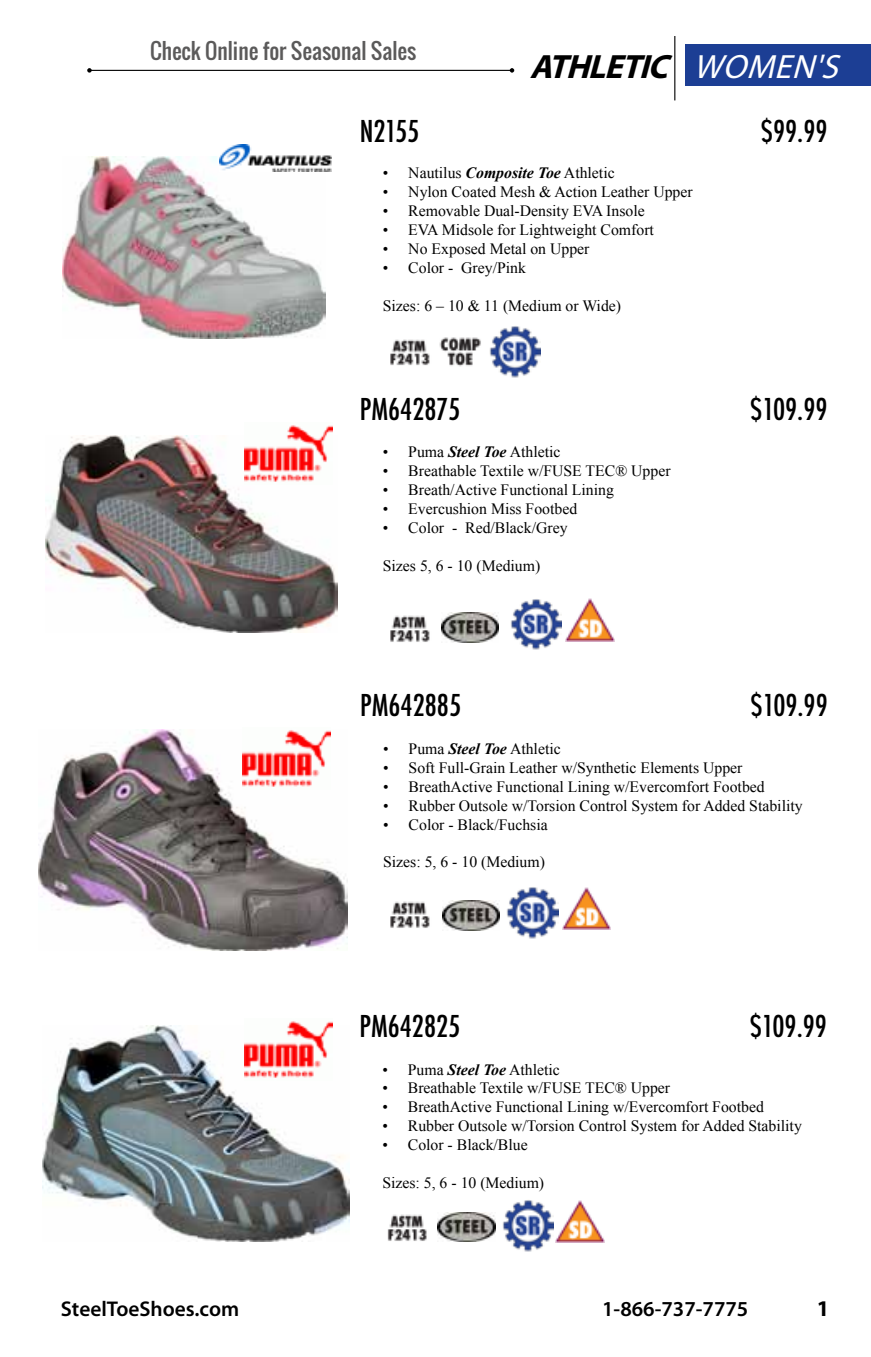
<style>
.page{position:relative;width:871px;height:1357px;background:#fff}
.page>*{position:absolute;margin:0;border:0;box-sizing:border-box;transform-origin:0 0}
.t1{font:italic 700 33.75px "Myriad Pro";color:#000}
.t2{font:500 condensed 29.25px "Futura";color:#000}
.t3{font:700 22.5px "Myriad Pro";color:#000}
.t4{font:600 21.38px "Myriad Pro";color:#000}
.t5{font:21.38px "Oswald";color:#5b5a5a}
.t6{font:15.75px "Times New Roman";color:#000}
.s1{font-weight:400;color:#fff}
.s2{font-weight:700;font-style:italic}
</style>
<div class="page">
<div style="left:685px;top:44px;width:186px;height:42px;background:#1c3e94"></div>
<hr style="left:89px;top:70px;width:423px;height:1px;background:#000">
<svg style="left:87px;top:68px;width:5px;height:5px"></svg>
<svg style="left:510px;top:68px;width:4px;height:5px"></svg>
<hr style="left:674px;top:36px;width:1px;height:64px;background:#000">
<img style="left:42px;top:1026px;width:308px;height:215px">
<img style="left:39px;top:729px;width:308px;height:221px">
<img style="left:45px;top:435px;width:293px;height:197px">
<img style="left:62px;top:157px;width:263px;height:181px">
<img style="left:390px;top:339px;width:40px;height:27px">
<img style="left:390px;top:615px;width:40px;height:27px">
<img style="left:387px;top:1214px;width:40px;height:27px">
<img style="left:390px;top:901px;width:40px;height:27px">
<img style="left:502px;top:1200px;width:52px;height:52px">
<img style="left:507px;top:887px;width:51px;height:52px">
<img style="left:510px;top:599px;width:51px;height:51px">
<img style="left:489px;top:326px;width:52px;height:52px">
<img style="left:556px;top:1200px;width:48px;height:43px">
<img style="left:562px;top:887px;width:49px;height:43px">
<img style="left:566px;top:599px;width:48px;height:43px">
<img style="left:439px;top:337px;width:42px;height:30px">
<img style="left:442px;top:901px;width:58px;height:30px">
<img style="left:441px;top:612px;width:57px;height:30px">
<img style="left:438px;top:1212px;width:57px;height:30px">
<img style="left:220px;top:145px;width:112px;height:27px">
<img style="left:245px;top:425px;width:88px;height:59px">
<img style="left:243px;top:729px;width:88px;height:60px">
<img style="left:245px;top:1021px;width:87px;height:59px">
<h3 class="t5" style="left:150px;top:35px;width:268px">Check Online for Seasonal Sales</h3>
<h1 class="t1" style="left:530px;top:45px;width:320px">Athletic <span class="s1">WoMEN'S</span></h1>
<h2 class="t2" style="left:360px;top:113px;width:61px">N2155</h2>
<h2 class="t2" style="left:761px;top:113px;width:68px">$99.99</h2>
<p class="t6" style="left:383px;top:162px;width:233px">• Nautilus <span class="s2">Composite Toe</span> Athletic</p>
<p class="t6" style="left:383px;top:181px;width:311px">• Nylon Coated Mesh &amp; Action Leather Upper</p>
<p class="t6" style="left:383px;top:200px;width:263px">• Removable Dual-Density EVA Insole</p>
<p class="t6" style="left:383px;top:219px;width:273px">• EVA Midsole for Lightweight Comfort</p>
<p class="t6" style="left:383px;top:238px;width:208px">• No Exposed Metal on Upper</p>
<p class="t6" style="left:383px;top:257px;width:145px">• Color - Grey/Pink</p>
<p class="t6" style="left:383px;top:295px;width:240px">Sizes: 6 – 10 &amp; 11 (Medium or Wide)</p>
<h2 class="t2" style="left:360px;top:391px;width:102px">PM642875</h2>
<h2 class="t2" style="left:750px;top:391px;width:79px">$109.99</h2>
<p class="t6" style="left:383px;top:441px;width:179px">• Puma <span class="s2">Steel Toe</span> Athletic</p>
<p class="t6" style="left:383px;top:460px;width:289px">• Breathable Textile w/FUSE TEC® Upper</p>
<p class="t6" style="left:383px;top:479px;width:233px">• Breath/Active Functional Lining</p>
<p class="t6" style="left:383px;top:498px;width:196px">• Evercushion Miss Footbed</p>
<p class="t6" style="left:383px;top:517px;width:186px">• Color - Red/Black/Grey</p>
<p class="t6" style="left:383px;top:555px;width:159px">Sizes 5, 6 - 10 (Medium)</p>
<h2 class="t2" style="left:360px;top:686px;width:102px">PM642885</h2>
<h2 class="t2" style="left:750px;top:686px;width:79px">$109.99</h2>
<p class="t6" style="left:383px;top:738px;width:179px">• Puma <span class="s2">Steel Toe</span> Athletic</p>
<p class="t6" style="left:383px;top:757px;width:361px">• Soft Full-Grain Leather w/Synthetic Elements Upper</p>
<p class="t6" style="left:383px;top:776px;width:383px">• BreathActive Functional Lining w/Evercomfort Footbed</p>
<p class="t6" style="left:383px;top:795px;width:421px">• Rubber Outsole w/Torsion Control System for Added Stability</p>
<p class="t6" style="left:383px;top:814px;width:166px">• Color - Black/Fuchsia</p>
<p class="t6" style="left:383px;top:851px;width:163px">Sizes: 5, 6 - 10 (Medium)</p>
<h2 class="t2" style="left:359px;top:1007px;width:102px">PM642825</h2>
<h2 class="t2" style="left:750px;top:1007px;width:79px">$109.99</h2>
<p class="t6" style="left:382px;top:1059px;width:179px">• Puma <span class="s2">Steel Toe</span> Athletic</p>
<p class="t6" style="left:382px;top:1077px;width:289px">• Breathable Textile w/FUSE TEC® Upper</p>
<p class="t6" style="left:382px;top:1096px;width:383px">• BreathActive Functional Lining w/Evercomfort Footbed</p>
<p class="t6" style="left:382px;top:1115px;width:421px">• Rubber Outsole w/Torsion Control System for Added Stability</p>
<p class="t6" style="left:382px;top:1134px;width:147px">• Color - Black/Blue</p>
<p class="t6" style="left:382px;top:1172px;width:163px">Sizes: 5, 6 - 10 (Medium)</p>
<h3 class="t4" style="left:61px;top:1295px;width:180px">SteelToeShoes.com</h3>
<h3 class="t4" style="left:602px;top:1295px;width:148px">1-866-737-7775</h3>
<h3 class="t3" style="left:817px;top:1293px;width:14px">1</h3>
</div>
